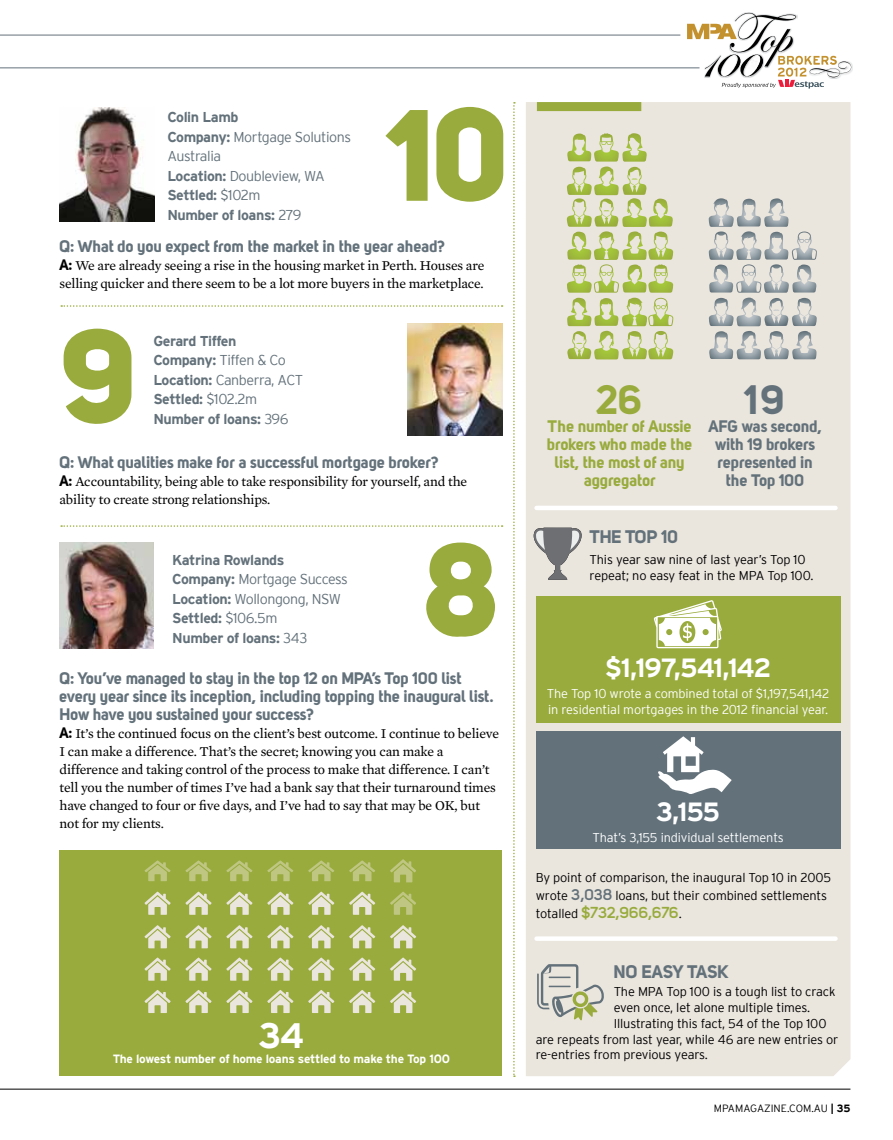
<style>
.page{position:relative;width:893px;height:1140px;background:#fff}
.page>*{position:absolute;margin:0;border:0;box-sizing:border-box;transform-origin:0 0}
.t1{font:130.5px "Uni Sans Heavy";color:#98ab3c}
.t2{font:40.5px "Uni Sans Bold";color:#63717a}
.t3{font:40.5px "Uni Sans Bold";color:#98ab3c}
.t4{font:700 35.25px "Interstate";color:#fff}
.t5{font:700 26.25px "Interstate";letter-spacing:-.05em;color:#fff}
.t6{font:18px "Uni Sans Bold";letter-spacing:-.01em;color:#63717a}
.t7{font:16.5px/18px "Uni Sans Bold";letter-spacing:-.01em;color:#63717a}
.t8{font:16.5px/18px "Uni Sans Bold";letter-spacing:-.01em;color:#98ab3c;text-align:center}
.t9{font:700 15.75px "Uni Sans Semi";letter-spacing:-.015em;color:#98ab3c}
.t10{font:700 14.25px/19.5px "Interstate";letter-spacing:-.03em;color:#63717a}
.t11{font:13.8px/18px "Mercury Text G2";letter-spacing:-.01em;color:#000}
.t12{font:300 12.75px/18px "Interstate";letter-spacing:-.01em;color:#000}
.t13{font:300 12.75px/15.8px "Interstate";letter-spacing:-.01em;color:#fff}
.t14{font:300 12.75px "Interstate";letter-spacing:-.03em;color:#000}
.t15{font:700 12px "Interstate";letter-spacing:-.02em;color:#fff}
.t16{font:300 10.5px "Interstate";color:#000}
.s1{font-weight:300}
.s2{font-family:"Uni Sans Bold";font-size:15px}
.s3{font-family:"Uni Sans Semi";font-weight:700;font-size:15.75px;color:#63717a}
.s4{font-family:"Interstate";font-weight:300;font-size:12.75px;color:#000}
.s5{font-weight:700}
</style>
<div class="page">
<hr style="left:0;top:68px;width:699px;height:1px;background:#63717a">
<hr style="left:0;top:35px;width:680px;height:1px;background:#63717a">
<hr style="left:0;top:1088px;width:850px;height:1px;background:#000">
<img style="left:851px;top:63px;width:2px;height:9px">
<svg style="left:687px;top:13px;width:164px;height:76px"></svg>
<svg style="left:61px;top:305px;width:442px;height:2px"></svg>
<svg style="left:513px;top:102px;width:2px;height:974px"></svg>
<svg style="left:61px;top:525px;width:442px;height:2px"></svg>
<img style="left:60px;top:107px;width:94px;height:114px">
<img style="left:59px;top:542px;width:95px;height:107px">
<img style="left:408px;top:323px;width:94px;height:112px">
<div style="left:526px;top:102px;width:324px;height:974px;background:#eae5dd"></div>
<div style="left:537px;top:102px;width:104px;height:9px;background:#98ab3c"></div>
<div style="left:536px;top:505px;width:299px;height:5px;background:#fff"></div>
<svg style="left:536px;top:936px;width:299px;height:4px"></svg>
<svg style="left:566px;top:133px;width:108px;height:226px;background:#d0d6a6"></svg>
<svg style="left:708px;top:198px;width:109px;height:161px;background:#cacac8"></svg>
<svg style="left:534px;top:527px;width:48px;height:53px;background:#adaba9"></svg>
<svg style="left:537px;top:964px;width:67px;height:56px;background:#cacabd"></svg>
<div style="left:536px;top:596px;width:304px;height:126px;background:#98ab3c"></div>
<svg style="left:654px;top:600px;width:68px;height:48px"></svg>
<div style="left:536px;top:731px;width:304px;height:117px;background:#63717a"></div>
<svg style="left:658px;top:736px;width:74px;height:58px"></svg>
<div style="left:60px;top:850px;width:442px;height:226px;background:#98ab3c"></div>
<svg style="left:144px;top:990px;width:27px;height:23px"></svg>
<svg style="left:185px;top:990px;width:27px;height:23px"></svg>
<svg style="left:226px;top:990px;width:27px;height:23px"></svg>
<svg style="left:267px;top:990px;width:26px;height:23px"></svg>
<svg style="left:308px;top:990px;width:26px;height:23px"></svg>
<svg style="left:349px;top:990px;width:26px;height:23px"></svg>
<svg style="left:390px;top:990px;width:26px;height:23px"></svg>
<svg style="left:144px;top:957px;width:27px;height:23px"></svg>
<svg style="left:185px;top:957px;width:27px;height:23px"></svg>
<svg style="left:226px;top:957px;width:27px;height:23px"></svg>
<svg style="left:267px;top:957px;width:26px;height:23px"></svg>
<svg style="left:308px;top:957px;width:26px;height:23px"></svg>
<svg style="left:349px;top:957px;width:26px;height:23px"></svg>
<svg style="left:390px;top:957px;width:26px;height:23px"></svg>
<svg style="left:144px;top:925px;width:27px;height:23px"></svg>
<svg style="left:185px;top:925px;width:27px;height:23px"></svg>
<svg style="left:226px;top:925px;width:27px;height:23px"></svg>
<svg style="left:267px;top:925px;width:26px;height:23px"></svg>
<svg style="left:308px;top:925px;width:26px;height:23px"></svg>
<svg style="left:349px;top:925px;width:26px;height:23px"></svg>
<svg style="left:390px;top:925px;width:26px;height:23px"></svg>
<svg style="left:144px;top:891px;width:27px;height:23px"></svg>
<svg style="left:185px;top:891px;width:27px;height:23px"></svg>
<svg style="left:226px;top:891px;width:27px;height:23px"></svg>
<svg style="left:267px;top:891px;width:26px;height:23px"></svg>
<svg style="left:308px;top:891px;width:26px;height:23px"></svg>
<svg style="left:349px;top:891px;width:26px;height:23px"></svg>
<svg style="left:390px;top:891px;width:26px;height:23px"></svg>
<svg style="left:390px;top:859px;width:26px;height:23px"></svg>
<svg style="left:144px;top:860px;width:27px;height:21px"></svg>
<svg style="left:185px;top:860px;width:27px;height:21px"></svg>
<svg style="left:226px;top:860px;width:27px;height:21px"></svg>
<svg style="left:267px;top:860px;width:26px;height:21px"></svg>
<svg style="left:308px;top:860px;width:26px;height:21px"></svg>
<svg style="left:349px;top:860px;width:26px;height:21px"></svg>
<p class="t10" style="left:167px;top:108px;width:185px">Colin Lamb<br>Company: <span class="s1">Mortgage Solutions<br>Australia<br></span>Location: <span class="s1">Doubleview, WA<br></span>Settled: <span class="s1">$102m<br></span>Number of loans: <span class="s1">279</span></p>
<h1 class="t1" style="left:390px;top:76px;width:126px">10</h1>
<p class="t7" style="left:60px;top:237px;width:387px">Q: What do you expect from the market in the year ahead?</p>
<p class="t11" style="left:60px;top:256px;width:426px"><span class="s2">A:</span> We are already seeing a rise in the housing market in Perth. Houses are selling quicker and there seem to be a lot more buyers in the marketplace.</p>
<h1 class="t1" style="left:63px;top:298px;width:80px">9</h1>
<p class="t10" style="left:153px;top:331px;width:151px">Gerard Tiffen<br>Company: <span class="s1">Tiffen &amp; Co<br></span>Location: <span class="s1">Canberra, ACT<br></span>Settled: <span class="s1">$102.2m</span></p>
<p class="t10" style="left:153px;top:409px;width:137px">Number of loans: <span class="s1">396</span></p>
<p class="t7" style="left:60px;top:453px;width:381px">Q: What qualities make for a successful mortgage broker?</p>
<p class="t11" style="left:60px;top:472px;width:409px"><span class="s2">A:</span> Accountability, being able to take responsibility for yourself, and the ability to create strong relationships.</p>
<p class="t10" style="left:172px;top:550px;width:177px">Katrina Rowlands<br>Company: <span class="s1">M ortgage Success<br></span>Location: <span class="s1">Wollongong, NSW<br></span>Settled: <span class="s1">$106.5m<br></span>Number of loans: <span class="s1">343</span></p>
<h1 class="t1" style="left:426px;top:511px;width:77px">8</h1>
<p class="t7" style="left:60px;top:669px;width:436px">Q: You’ve managed to stay in the top 12 on MPA’s Top 100 list every year since its inception, including topping the inaugural list.<br>How have you sustained your success?</p>
<p class="t11" style="left:60px;top:724px;width:441px"><span class="s2">A:</span> It’s the continued focus on the client’s best outcome. I continue to believe I can make a difference. That’s the secret; knowing you can make a difference and taking control of the process to make that difference. I can’t tell you the number of times I’ve had a bank say that their turnaround times have changed to four or five days, and I’ve had to say that may be OK, but not for my clients.</p>
<h3 class="t4" style="left:258px;top:1015px;width:47px">34</h3>
<p class="t15" style="left:113px;top:1051px;width:339px">The lowest number of home loans settled to make the Top 100</p>
<h2 class="t3" style="left:597px;top:375px;width:48px">26</h2>
<p class="t8" style="left:547px;top:417px;width:147px">The number of Aussie brokers who made the list, the most of any aggregator</p>
<h3 class="t6" style="left:590px;top:525px;width:90px">The top 10</h3>
<h2 class="t2" style="left:746px;top:375px;width:41px">19</h2>
<p class="t7" style="left:708px;top:417px;width:115px;text-align:center">AFG was second, with 19 brokers represented in the Top 100</p>
<p class="t12" style="left:590px;top:552px;width:218px;line-height:15.8px">This year saw nine of last year’s Top 10 repeat; no easy feat in the MPA</p>
<p class="t12" style="left:767px;top:566px;width:48px">Top 100.</p>
<h3 class="t5" style="left:605px;top:653px;width:168px">$1,197,541,142</h3>
<p class="t13" style="left:547px;top:685px;width:284px">The Top 10 wrote a combined total of $1,197,541,142 in residential mortgages in the 2012 financial year.</p>
<h3 class="t5" style="left:656px;top:797px;width:65px">3,155</h3>
<p class="t13" style="left:592px;top:829px;width:193px">That’s 3,155 individual settlements</p>
<p class="t12" style="left:536px;top:868px;width:297px">By point of comparison, the inaugural Top 10 in 2005 wrote <span class="s3">3,038</span> loans, but their combined settlements</p>
<p class="t9" style="left:536px;top:903px;width:147px"><span class="s4">totalled</span> $732,966,676<span class="s4">.</span></p>
<h3 class="t6" style="left:614px;top:960px;width:50px">No easy</h3>
<h3 class="t6" style="left:687px;top:960px;width:43px">tas k</h3>
<p class="t12" style="left:614px;top:982px;width:34px">The MPA</p>
<p class="t12" style="left:667px;top:982px;width:170px">Top 100 is a tough list to crack</p>
<p class="t12" style="left:614px;top:998px;width:198px">even once, let alone multiple times.</p>
<p class="t12" style="left:614px;top:1014px;width:214px">I llustrating this fact, 54 of the Top 100</p>
<p class="t12" style="left:536px;top:1030px;width:304px">are repeats from last year, while 46 are new entries or</p>
<p class="t14" style="left:536px;top:1047px;width:174px">re-entries from previous years.</p>
<p class="t16" style="left:714px;top:1102px;width:138px">mpamagazine.com.au <span class="s5">| 35</span></p>
</div>
